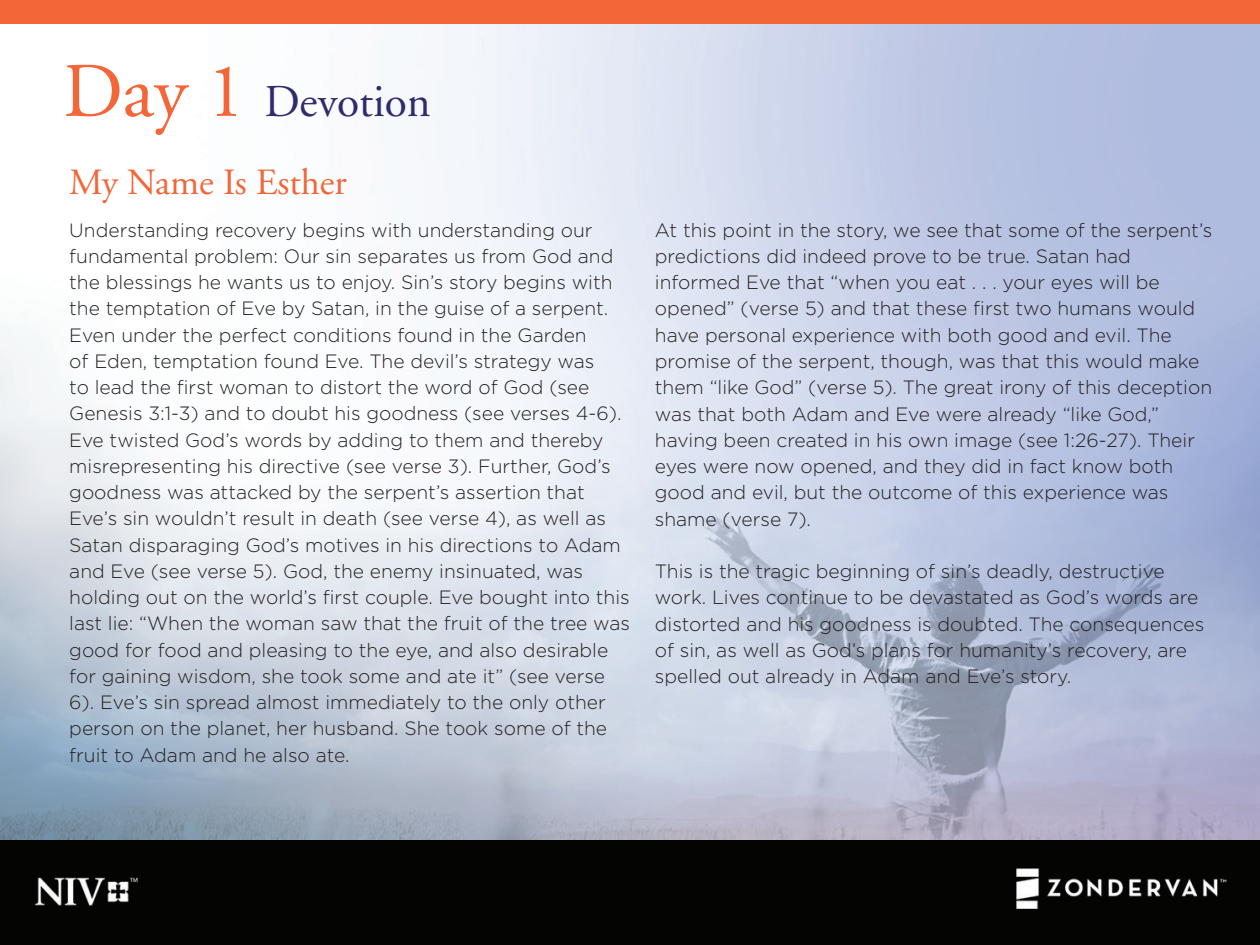
<style>
.page{position:relative;width:1260px;height:945px;background:#fff}
.page>*{position:absolute;margin:0;border:0;box-sizing:border-box;transform-origin:0 0}
.t1{font:45.5px "Adobe Garamond";color:#2f2c6e}
.t2{font:36.93px "Adobe Garamond";color:#f26638}
.t3{font:300 19.25px/26.2px "Gotham";color:#231f20}
.s1{font-size:77px;color:#f26638}
</style>
<div class="page">
<img style="left:0;top:24px;width:1260px;height:921px">
<div style="left:0;top:0;width:1260px;height:24px;background:#f26638"></div>
<h1 class="t1" style="left:63px;top:77px;width:369px"><span class="s1">Day 1</span> Devotion</h1>
<h2 class="t2" style="left:69px;top:162px;width:279px">My Name Is Esther</h2>
<p class="t3" style="left:69px;top:216px;width:562px">Understanding recovery begins with understanding our fundamental problem: Our sin separates us from God and the blessings he wants us to enjoy. Sin’s story begins with the temptation of Eve by Satan, in the guise of a serpent.<br>Even under the perfect conditions found in the Garden<br>of Eden, temptation found Eve. The devil’s strategy was<br>to lead the first woman to distort the word of God (see Genesis 3:1-3) and to doubt his goodness (see verses 4-6).<br>Eve twisted God’s words by adding to them and thereby misrepresenting his directive (see verse 3). Further, God’s goodness was attacked by the serpent’s assertion that Eve’s sin wouldn’t result in death (see verse 4), as well as Satan disparaging God’s motives in his directions to Adam and Eve (see verse 5). God, the enemy insinuated, was holding out on the world’s first couple. Eve bought into this last lie: “When the woman saw that the fruit of the tree was good for food and pleasing to the eye, and also desirable for gaining wisdom, she took some and ate it” (see verse 6). Eve’s sin spread almost immediately to the only other person on the planet, her husband. She took some of the fruit to Adam and he also ate.</p>
<p class="t3" style="left:655px;top:217px;width:559px">At this point in the story, we see that some of the serpent’s predictions did indeed prove to be true. Satan had informed Eve that “when you eat . . . your eyes will be opened” (verse 5) and that these first two humans would have personal experience with both good and evil. The promise of the serpent, though, was that this would make them “like God” (verse 5). The great irony of this deception was that both Adam and Eve were already “like God,” having been created in his own image (see 1:26-27). Their eyes were now opened, and they did in fact know both good and evil, but the outcome of this experience was shame (verse 7).</p>
<p class="t3" style="left:655px;top:558px;width:551px">This is the tragic beginning of sin’s deadly, destructive work. Lives continue to be devastated as God’s words are distorted and his goodness is doubted. The consequences of sin, as well as God’s plans for humanity’s recovery, are spelled out already in Adam and Eve’s story.</p>
</div>
